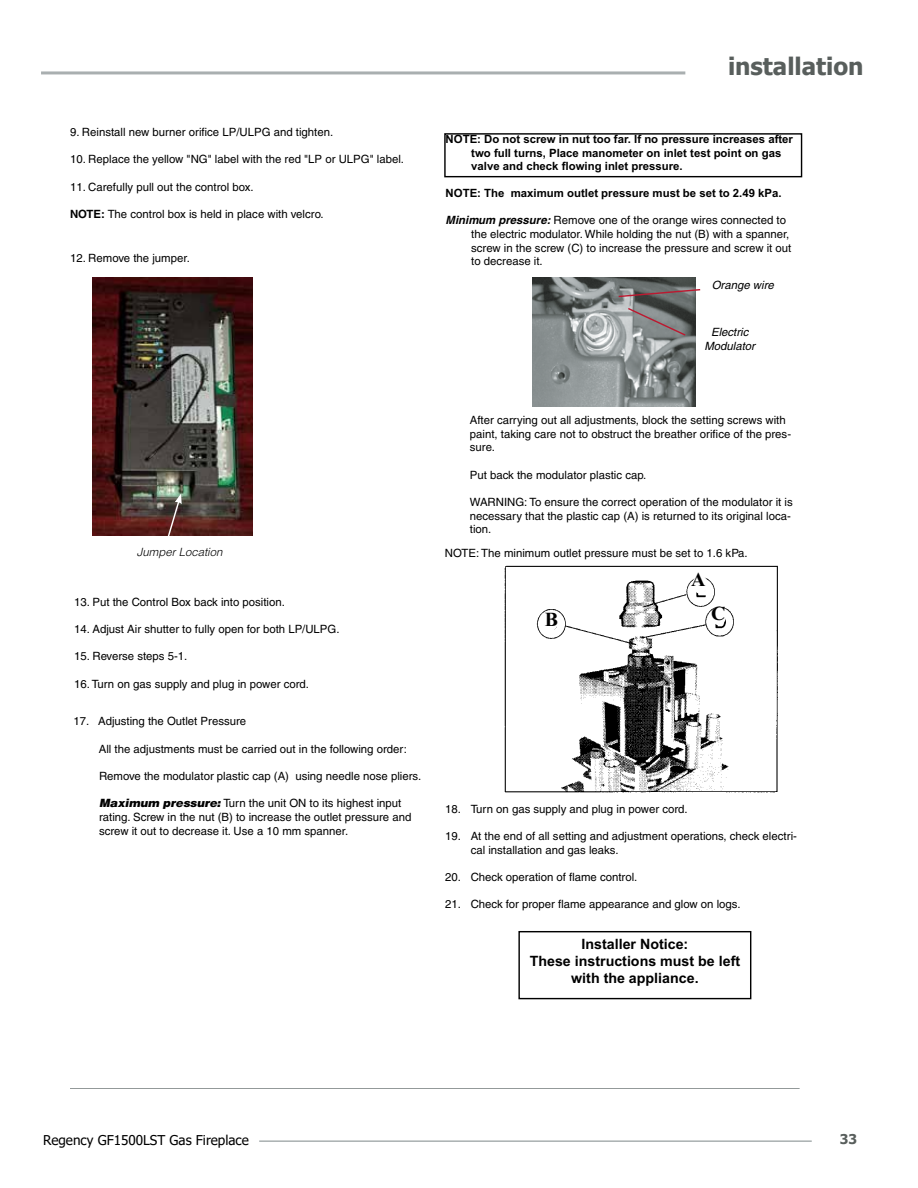
<style>
.page{position:relative;width:918px;height:1188px;background:#fff}
.page>*{position:absolute;margin:0;border:0;box-sizing:border-box;transform-origin:0 0}
.t1{font:700 24px "Tahoma";color:#585e5c}
.t2{font:700 19.95px "Times New Roman";color:#000}
.t3{font:700 14.25px/17.1px "Arial";color:#000;text-align:center}
.t4{font:13.5px "Tahoma";color:#000}
.t5{font:700 13.5px "Tahoma";color:#585e5c}
.t6{font:11.4px/13.6px "Helvetica";color:#000}
.t7{font:700 11.4px/13.6px "Arial";color:#000}
.t8{font:italic 11.4px/13.6px "Helvetica";color:#000;text-align:center}
.t9{font:italic 300 11.4px "Helvetica";color:#000}
.s1{font-weight:700}
.s2{font-weight:700;font-style:italic}
.s3{font-weight:900;font-style:italic}
</style>
<div class="page">
<hr style="left:259px;top:1140px;width:553px;height:2px;background:#a9afb0">
<hr style="left:41px;top:71px;width:644px;height:3px;background:#a9afb0">
<hr style="left:70px;top:1088px;width:730px;height:1px;background:#818888">
<div style="left:518px;top:931px;width:233px;height:68px;border:1px solid #000"></div>
<img style="left:504px;top:565px;width:274px;height:228px">
<div style="left:712px;top:607px;width:14px;height:17px;background:#fff;border-radius:50%"></div>
<div style="left:711px;top:606px;width:15px;height:19px;border:1px solid #fff;border-radius:50%"></div>
<div style="left:693px;top:576px;width:14px;height:17px;background:#fff;border-radius:50%"></div>
<div style="left:693px;top:575px;width:14px;height:19px;border:1px solid #fff;border-radius:50%"></div>
<div style="left:541px;top:614px;width:16px;height:17px;background:#fff;border-radius:50%"></div>
<div style="left:540px;top:613px;width:18px;height:19px;border:1px solid #fff;border-radius:50%"></div>
<img style="left:533px;top:278px;width:163px;height:129px">
<svg style="left:617px;top:288px;width:84px;height:49px;background:#827f80"></svg>
<div style="left:444px;top:133px;width:358px;height:44px;border:1px solid #000"></div>
<img style="left:93px;top:278px;width:160px;height:257px">
<svg style="left:164px;top:494px;width:18px;height:42px"></svg>
<p class="t6" style="left:70px;top:125px;width:265px">9. Reinstall new burner orifice LP/ULPG and tighten.</p>
<p class="t6" style="left:70px;top:153px;width:336px">10. Replace the yellow "NG" label with the red "LP or ULPG" label.</p>
<p class="t6" style="left:70px;top:180px;width:185px">11. Carefully pull out the control box.</p>
<p class="t6" style="left:70px;top:207px;width:255px"><span class="s1">NOTE:</span> The control box is held in place with velcro.</p>
<p class="t6" style="left:70px;top:252px;width:121px">12. Remove the jumper.</p>
<h1 class="t1" style="left:728px;top:49px;width:137px">installation</h1>
<p class="t7" style="left:471px;top:132px;width:323px;text-indent:-26px">NOTE: Do not screw in nut too far. If no pressure increases after two full turns, Place manometer on inlet test point on gas valve and check flowing inlet pressure.</p>
<p class="t7" style="left:446px;top:186px;width:338px">NOTE: The maximum outlet pressure must be set to 2.49 kPa.</p>
<p class="t6" style="left:471px;top:214px;width:322px;text-indent:-26px"><span class="s2">Minimum pressure:</span> Remove one of the orange wires connected to the electric modulator. While holding the nut (B) with a spanner, screw in the screw (C) to increase the pressure and screw it out to decrease it.</p>
<p class="t8" style="left:712px;top:279px;width:64px">Orange wire</p>
<p class="t8" style="left:704px;top:326px;width:52px">Electric<br>Modulator</p>
<p class="t9" style="left:137px;top:545px;width:87px">Jumper Location</p>
<p class="t6" style="left:74px;top:595px;width:212px">13. Put the Control Box back into position.</p>
<p class="t6" style="left:74px;top:622px;width:267px">14. Adjust Air shutter to fully open for both LP/ULPG.</p>
<p class="t6" style="left:74px;top:650px;width:115px">15. Reverse steps 5-1.</p>
<p class="t6" style="left:74px;top:677px;width:236px">16. Turn on gas supply and plug in power cord.</p>
<p class="t6" style="left:73px;top:714px;width:174px">17. Adjusting the Outlet Pressure</p>
<p class="t6" style="left:99px;top:742px;width:310px">All the adjustments must be carried out in the following order:</p>
<p class="t6" style="left:99px;top:769px;width:324px">Remove the modulator plastic cap (A) using needle nose pliers.</p>
<p class="t6" style="left:99px;top:796px;width:314px"><span class="s3">Maximum pressure:</span> Turn the unit ON to its highest input rating. Screw in the nut (B) to increase the outlet pressure and screw it out to decrease it. Use a 10 mm spanner.</p>
<p class="t6" style="left:470px;top:413px;width:323px">After carrying out all adjustments, block the setting screws with paint, taking care not to obstruct the breather orifice of the pres&shy;sure.</p>
<p class="t6" style="left:470px;top:468px;width:178px">Put back the modulator plastic cap.</p>
<p class="t6" style="left:470px;top:495px;width:324px">WARNING: To ensure the correct operation of the modulator it is necessary that the plastic cap (A) is returned to its original loca&shy;tion.</p>
<p class="t6" style="left:445px;top:546px;width:304px">NOTE: The minimum outlet pressure must be set to 1.6 kPa.</p>
<h2 class="t2" style="left:691px;top:565px;width:16px">A</h2>
<h2 class="t2" style="left:545px;top:605px;width:15px">B</h2>
<h2 class="t2" style="left:711px;top:599px;width:16px">C</h2>
<p class="t6" style="left:445px;top:802px;width:244px">18. Turn on gas supply and plug in power cord.</p>
<p class="t6" style="left:471px;top:829px;width:328px;text-indent:-26px">19. At the end of all setting and adjustment operations, check electri&shy;cal installation and gas leaks.</p>
<p class="t6" style="left:445px;top:870px;width:194px">20. Check operation of flame control.</p>
<p class="t6" style="left:445px;top:898px;width:297px">21. Check for proper flame appearance and glow on logs.</p>
<p class="t3" style="left:530px;top:936px;width:212px">Installer Notice:<br>These instructions must be left with the appliance.</p>
<p class="t4" style="left:43px;top:1131px;width:207px">Regency GF1500LST Gas Fireplace</p>
<p class="t5" style="left:840px;top:1130px;width:19px">33</p>
</div>
